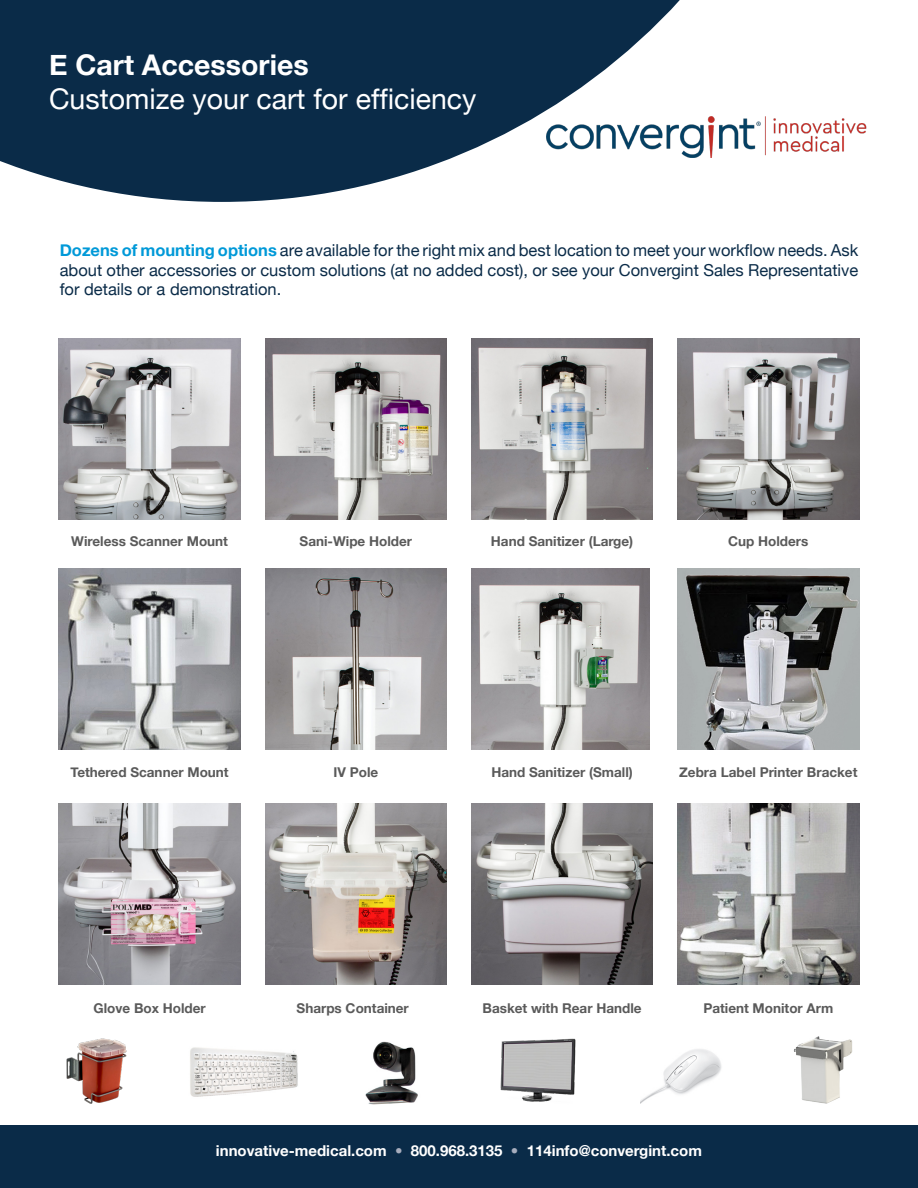
<style>
.page{position:relative;width:918px;height:1188px;background:#fff}
.page>*{position:absolute;margin:0;border:0;box-sizing:border-box;transform-origin:0 0}
.t1{font:28.5px "Helvetica Neue";color:#fff}
.t2{font:700 28.5px "Helvetica Neue";color:#fff}
.t3{font:16.5px/19.8px "Helvetica Neue";color:#0a2b48;text-align:justify}
.t4{font:700 15px "Helvetica Neue";color:#fff}
.t5{font:700 13.5px "Helvetica Neue";color:#5a5a5a}
.s1{font-weight:700;color:#0099d8}
.s2{font-weight:400;color:#a7adbd}
</style>
<div class="page">
<img style="left:842px;top:118px;width:25px;height:34px">
<svg style="left:0;top:0;width:842px;height:202px;fill:#0a2b48"></svg>
<div style="left:0;top:1126px;width:918px;height:62px;background:#0a2b48"></div>
<img style="left:59px;top:339px;width:181px;height:181px">
<img style="left:678px;top:569px;width:181px;height:180px">
<img style="left:265px;top:569px;width:182px;height:180px">
<img style="left:59px;top:569px;width:181px;height:180px">
<img style="left:265px;top:339px;width:182px;height:181px">
<img style="left:265px;top:803px;width:182px;height:181px">
<img style="left:678px;top:339px;width:181px;height:181px">
<img style="left:471px;top:339px;width:182px;height:181px">
<img style="left:471px;top:569px;width:179px;height:180px">
<img style="left:678px;top:803px;width:181px;height:181px">
<img style="left:59px;top:803px;width:181px;height:181px">
<img style="left:471px;top:803px;width:182px;height:181px">
<img style="left:66px;top:1038px;width:61px;height:66px">
<img style="left:190px;top:1047px;width:108px;height:50px">
<img style="left:640px;top:1049px;width:82px;height:55px">
<img style="left:794px;top:1036px;width:59px;height:68px">
<img style="left:365px;top:1041px;width:53px;height:64px">
<img style="left:500px;top:1038px;width:76px;height:64px">
<p class="t2" style="left:49px;top:47px;width:261px">E Cart Accessories</p>
<p class="t1" style="left:49px;top:82px;width:429px">Customize your cart for efficiency</p>
<p class="t3" style="left:60px;top:240px;width:800px"><span class="s1">Dozens of mounting options</span> are available for the right mix and best location to meet your workflow needs. Ask about other accessories or custom solutions (at no added cost), or see your Convergint Sales Representative for details or a demonstration.</p>
<p class="t5" style="left:71px;top:532px;width:158px">Wireless Scanner Mount</p>
<p class="t5" style="left:300px;top:532px;width:114px">Sani-Wipe Holder</p>
<p class="t5" style="left:491px;top:532px;width:144px">Hand Sanitizer (Large)</p>
<p class="t5" style="left:728px;top:532px;width:82px">Cup Holders</p>
<p class="t5" style="left:71px;top:764px;width:160px">Tethered Scanner Mount</p>
<p class="t5" style="left:334px;top:764px;width:46px">IV Pole</p>
<p class="t5" style="left:679px;top:764px;width:180px">Zebra Label Printer Bracket</p>
<p class="t5" style="left:491px;top:764px;width:143px">Hand Sanitizer (Small)</p>
<p class="t5" style="left:94px;top:1000px;width:114px">Glove Box Holder</p>
<p class="t5" style="left:297px;top:1000px;width:114px">Sharps Container</p>
<p class="t5" style="left:483px;top:1000px;width:160px">Basket with Rear Handle</p>
<p class="t5" style="left:703px;top:1000px;width:131px">Patient Monitor Arm</p>
<p class="t4" style="left:216px;top:1141px;width:488px">innovative-medical.com <span class="s2">•</span> 800.968.3135 <span class="s2">•</span> 114info@convergint.com</p>
</div>
